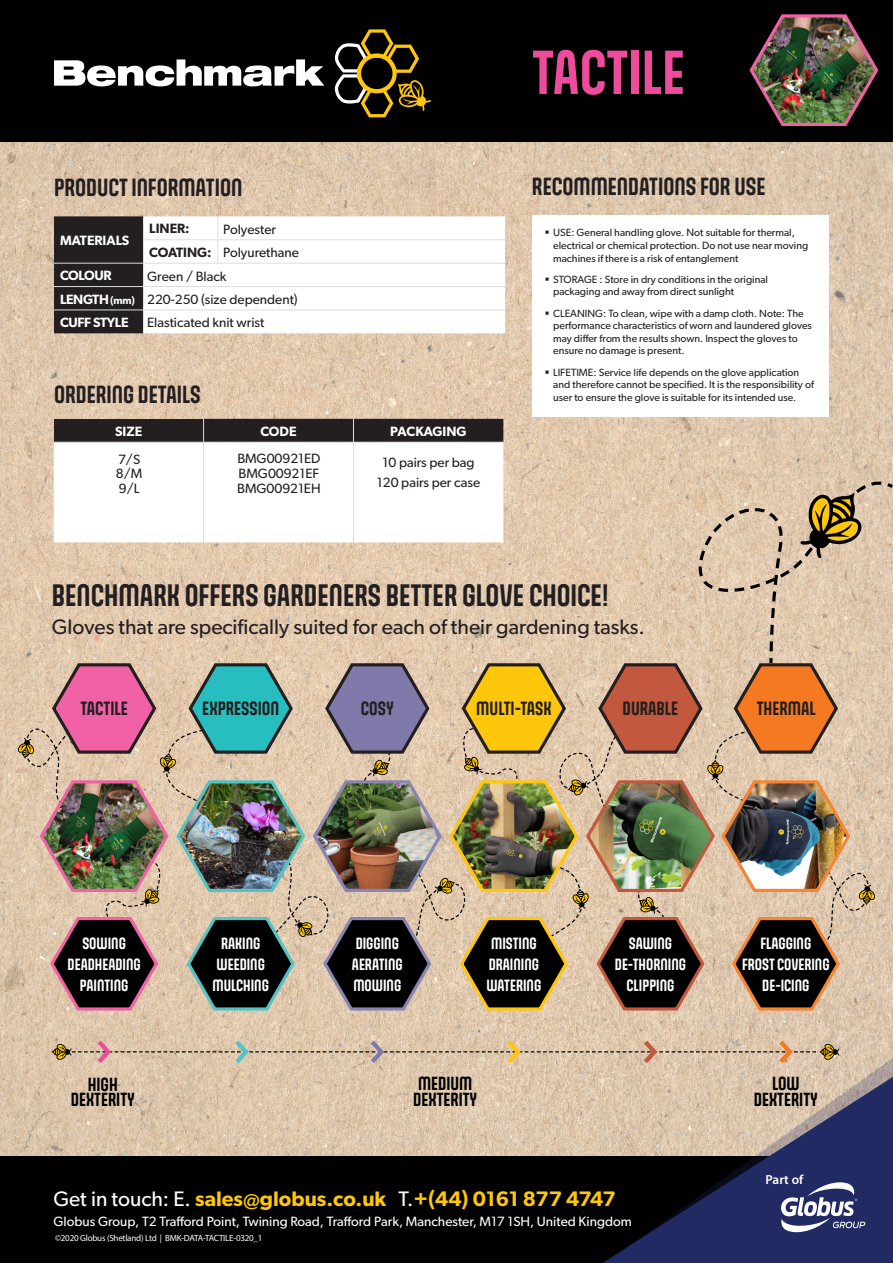
<style>
.page{position:relative;width:893px;height:1263px;background:#fff}
.page>*{position:absolute;margin:0;border:0;box-sizing:border-box;transform-origin:0 0}
.PRODUCT_NAME_2{font:700 60px "Gala";color:#ed4c9c}
.t1{font:700 30px "Gala";color:#231f20}
.PANEL_HEADING_2{font:700 24px "Gala";color:#231f20}
.t2{font:21px "Gibson";color:#231f20}
.t3{font:600 21px "Gibson";color:#fec70c}
.t4{font:700 18.6px "Gala";color:#231f20}
.t5{font:700 18.3px/15.5px "Gala";color:#010101;text-align:center}
.t6{font:700 15.75px/21px "Gala";color:#fff;text-align:center}
.t7{font:13.5px "Gibson";color:#fff}
.TABLE_CONTENT{font:13.5px "Gibson";color:#231f20}
.TABLE_CONTENT_-_CENT{font:13.5px "Gibson";color:#231f20}
.t8{font:600 13.5px "Gibson";letter-spacing:-.025em;color:#fff}
.t9{font:600 13.5px "Gibson";color:#231f20}
.t10{font:600 13.5px "Gibson";color:#fff}
.t11{font:600 13.2px "Myriad Pro";color:#fff}
.t12{font:10.5px/12.6px "Gibson";color:#231f20}
.t13{font:9px "Myriad Pro";letter-spacing:-.025em;color:#fff}
.s1{font-size:10.5px}
.s2{font-weight:400;color:#fff}
</style>
<div class="page">
<img style="left:0;top:142px;width:893px;height:1015px">
<div style="left:0;top:0;width:893px;height:142px;background:#010101"></div>
<div style="left:0;top:1157px;width:893px;height:106px;background:#010101"></div>
<svg style="left:575px;top:1042px;width:318px;height:115px;background:#d9c4ac"></svg>
<svg style="left:595px;top:1077px;width:298px;height:186px"></svg>
<svg style="left:781px;top:1182px;width:84px;height:50px;background:#656a92"></svg>
<svg style="left:54px;top:59px;width:270px;height:27px"></svg>
<svg style="left:335px;top:29px;width:96px;height:88px"></svg>
<svg style="left:51px;top:1041px;width:788px;height:22px;background:#d3bba2"></svg>
<img style="left:18px;top:419px;width:875px;height:594px">
<hr style="left:54px;top:442px;width:150px;height:1px;background:#dcdddf">
<hr style="left:204px;top:442px;width:149px;height:1px;background:#dcdddf">
<hr style="left:203px;top:443px;width:1px;height:99px;background:#dcdddf">
<hr style="left:353px;top:442px;width:150px;height:1px;background:#dcdddf">
<hr style="left:353px;top:443px;width:1px;height:99px;background:#dcdddf">
<div style="left:532px;top:215px;width:296px;height:202px;background:#fff"></div>
<svg style="left:54px;top:216px;width:451px;height:117px"></svg>
<hr style="left:143px;top:263px;width:75px;height:1px;background:#dcdddf">
<hr style="left:218px;top:263px;width:287px;height:1px;background:#dcdddf">
<hr style="left:143px;top:286px;width:75px;height:1px;background:#dcdddf">
<hr style="left:218px;top:286px;width:287px;height:1px;background:#dcdddf">
<hr style="left:143px;top:310px;width:75px;height:1px;background:#dcdddf">
<hr style="left:218px;top:310px;width:287px;height:1px;background:#dcdddf">
<img style="left:749px;top:14px;width:130px;height:112px">
<p class="PANEL_HEADING_2" style="left:54px;top:171px;width:190px">PRODUCT INFORMATION</p>
<p class="t10" style="left:60px;top:232px;width:71px">MATERIALS</p>
<p class="t8" style="left:60px;top:268px;width:53px">COLOUR</p>
<p class="t8" style="left:60px;top:291px;width:76px">LENGTH <span class="s1">(mm)</span></p>
<p class="t8" style="left:60px;top:314px;width:70px">CUFF STYLE</p>
<p class="t9" style="left:149px;top:221px;width:42px">LINER:</p>
<p class="t9" style="left:149px;top:244px;width:64px">COATING:</p>
<p class="TABLE_CONTENT" style="left:223px;top:221px;width:54px">Polyester</p>
<p class="TABLE_CONTENT" style="left:223px;top:244px;width:77px">Polyurethane</p>
<p class="TABLE_CONTENT" style="left:147px;top:268px;width:81px">Green / Black</p>
<p class="TABLE_CONTENT" style="left:147px;top:291px;width:152px">220-250 (size dependent)</p>
<p class="TABLE_CONTENT" style="left:147px;top:314px;width:119px">Elasticated knit wrist</p>
<p class="PANEL_HEADING_2" style="left:54px;top:379px;width:148px">ORDERING DETAILS</p>
<p class="t8" style="left:115px;top:423px;width:29px">SIZE</p>
<p class="t8" style="left:261px;top:423px;width:38px">CODE</p>
<p class="t8" style="left:390px;top:423px;width:78px">PACKAGING</p>
<p class="TABLE_CONTENT_-_CENT" style="left:118px;top:451px;width:24px">7/S</p>
<p class="TABLE_CONTENT_-_CENT" style="left:116px;top:465px;width:28px">8/M</p>
<p class="TABLE_CONTENT_-_CENT" style="left:119px;top:480px;width:22px">9/L</p>
<p class="TABLE_CONTENT_-_CENT" style="left:377px;top:474px;width:105px">120 pairs per case</p>
<p class="TABLE_CONTENT_-_CENT" style="left:237px;top:451px;width:85px">BMG00921ED</p>
<p class="TABLE_CONTENT_-_CENT" style="left:383px;top:454px;width:94px">10 pairs per bag</p>
<p class="TABLE_CONTENT_-_CENT" style="left:239px;top:465px;width:82px">BMG00921EF</p>
<p class="TABLE_CONTENT_-_CENT" style="left:237px;top:480px;width:85px">BMG00921EH</p>
<p class="PRODUCT_NAME_2" style="left:532px;top:33px;width:154px">TACTILE</p>
<p class="PANEL_HEADING_2" style="left:532px;top:171px;width:235px">RECOMMENDATIONS FOR USE</p>
<p class="t12" style="left:553px;top:226px;width:256px">USE: General handling glove. Not suitable for thermal, electrical or chemical protection. Do not use near moving machines if there is a risk of entanglement</p>
<p class="t12" style="left:553px;top:273px;width:216px">STORAGE : Store in dry conditions in the original packaging and away from direct sunlight</p>
<p class="t12" style="left:553px;top:306px;width:260px">CLEANING: To clean, wipe with a damp cloth. Note: The performance characteristics of worn and laundered gloves may differ from the results shown. Inspect the gloves to ensure no damage is present.</p>
<p class="t12" style="left:553px;top:365px;width:262px">LIFETIME: Service life depends on the glove application and therefore cannot be specified. It is the responsibility of user to ensure the glove is suitable for its intended use.</p>
<p class="t1" style="left:52px;top:575px;width:558px">BENCHMARK OFFERS GARDENERS BETTER GLOVE CHOICE!</p>
<p class="t2" style="left:52px;top:614px;width:594px">Gloves that are specifically suited for each of their gardening tasks.</p>
<p class="t4" style="left:80px;top:696px;width:49px">TACTILE</p>
<p class="t4" style="left:202px;top:696px;width:78px">EXPRESSION</p>
<p class="t4" style="left:361px;top:696px;width:34px">COSY</p>
<p class="t4" style="left:476px;top:696px;width:77px">MULTI-TASK</p>
<p class="t4" style="left:623px;top:696px;width:57px">DURABLE</p>
<p class="t4" style="left:757px;top:696px;width:61px">THERMAL</p>
<p class="t6" style="left:68px;top:933px;width:75px">SOWING<br>DEADHEADING<br>PAINTING</p>
<p class="t6" style="left:212px;top:933px;width:58px">RAKING<br>WEEDING<br>MULCHING</p>
<p class="t6" style="left:352px;top:933px;width:52px;text-align:left">DIGGING<br>AERATING<br>MOWING</p>
<p class="t6" style="left:615px;top:933px;width:73px">SAWING<br>DE-THORNING<br>CLIPPING</p>
<p class="t6" style="left:742px;top:933px;width:89px">FLAGGING<br>FROST COVERING<br>DE-ICING</p>
<p class="t6" style="left:486px;top:933px;width:56px;text-align:left">MISTING<br>DRAINING<br>WATERING</p>
<p class="t5" style="left:71px;top:1076px;width:66px">HIGH<br>DEXTERITY</p>
<p class="t5" style="left:413px;top:1075px;width:66px;text-align:left">MEDIUM<br>DEXTERITY</p>
<p class="t5" style="left:754px;top:1075px;width:66px">LOW<br>DEXTERITY</p>
<p class="t3" style="left:53px;top:1186px;width:564px"><span class="s2">Get in touch: E.</span> sales@globus.co.uk <span class="s2">T.</span>+(44) 0161 877 4747</p>
<p class="t7" style="left:53px;top:1213px;width:580px">Globus Group, T2 Trafford Point, Twining Road, Trafford Park, Manchester, M17 1SH, United Kingdom</p>
<p class="t13" style="left:55px;top:1233px;width:209px">©2020 Globus (Shetland) Ltd | BMK-DATA-TACTILE-0320_1</p>
<p class="t11" style="left:765px;top:1171px;width:39px">Part of</p>
</div>
